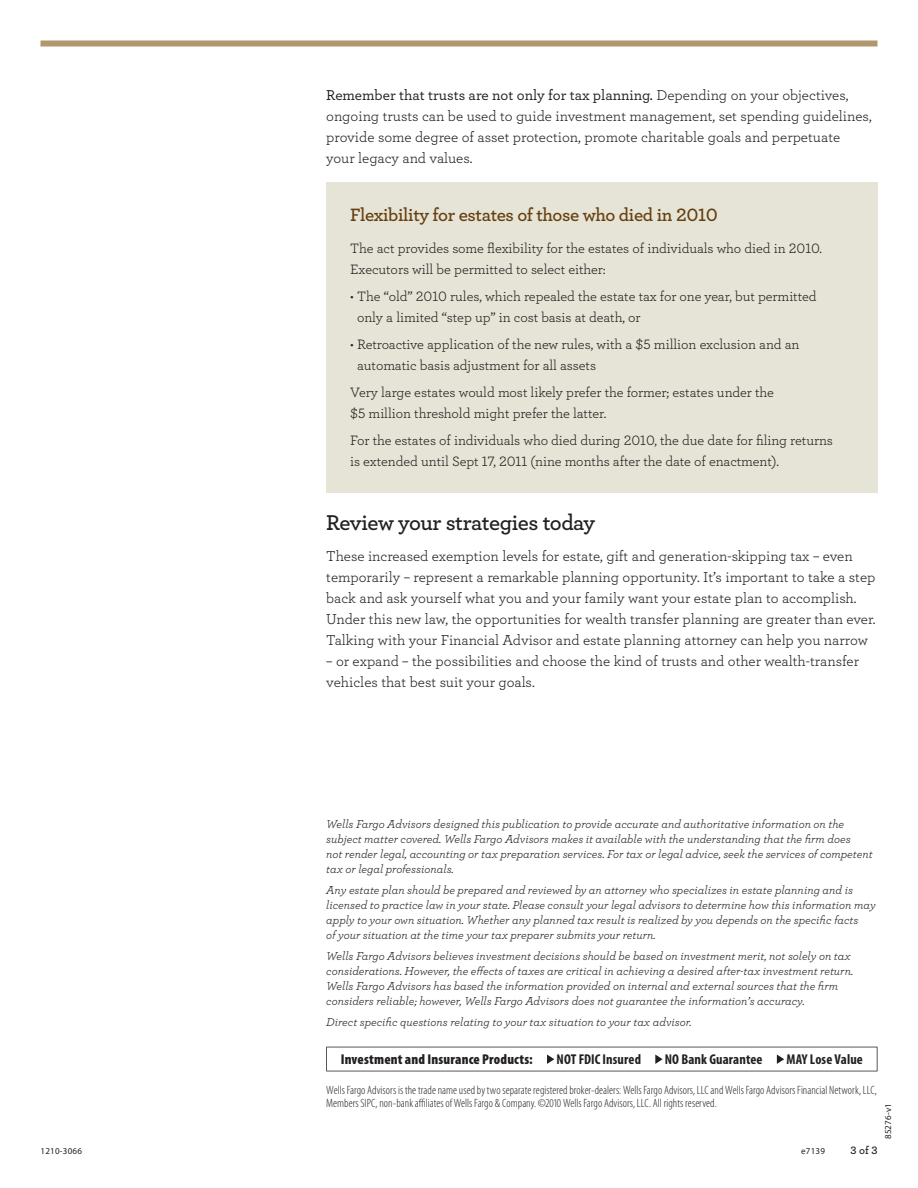
<style>
.page{position:relative;width:918px;height:1188px;background:#fff}
.page>*{position:absolute;margin:0;border:0;box-sizing:border-box;transform-origin:0 0}
.t1{font:600 22.5px "Archer";letter-spacing:-.02em;color:#231f20}
.t2{font:600 18.75px "Archer";letter-spacing:-.02em;color:#653f0f}
.t3{font:15px/21px "Archer";color:#231f20}
.t4{font:14.25px/21px "Archer";letter-spacing:-.005em;color:#231f20}
.t5{font:700 condensed 14.25px "Myriad Pro";letter-spacing:.01em;color:#231f20}
.t6{font:900 condensed 14.25px "Myriad Pro";letter-spacing:.015em;color:#231f20}
.t7{font:italic 12px/15px "Archer";color:#231f20}
.t8{font:300 condensed 12px/13.5px "Myriad Pro";letter-spacing:.005em;color:#231f20}
.t9{font:600 11.25px "Archer";color:#231f20}
.t10{font:9px "Myriad Pro";letter-spacing:.025em;color:#231f20}
.s1{font-weight:500}
</style>
<div class="page">
<svg style="left:547px;top:1055px;width:7px;height:9px"></svg>
<svg style="left:655px;top:1055px;width:8px;height:9px"></svg>
<svg style="left:777px;top:1055px;width:7px;height:9px"></svg>
<div style="left:40px;top:40px;width:838px;height:6px;background:#b2966c"></div>
<div style="left:326px;top:182px;width:552px;height:311px;background:#e6e4d6"></div>
<p class="t10" style="left:40px;top:1146px;width:43px">1210-3066</p>
<p class="t3" style="left:326px;top:84px;width:547px"><span class="s1">Remember that trusts are not only for tax planning.</span> Depending on your objectives, ongoing trusts can be used to guide investment management, set spending guidelines, provide some degree of asset protection, promote charitable goals and perpetuate your legacy and values.</p>
<h2 class="t2" style="left:350px;top:201px;width:369px">Flexibility for estates of those who died in 2010</h2>
<p class="t4" style="left:350px;top:237px;width:473px">The act provides some flexibility for the estates of individuals who died in 2010.<br>Executors will be permitted to select either:</p>
<p class="t4" style="left:357px;top:285px;width:461px;text-indent:-7px">• The “old” 2010 rules, which repealed the estate tax for one year, but permitted only a limited “step up” in cost basis at death, or</p>
<p class="t4" style="left:357px;top:333px;width:444px;text-indent:-7px">• Retroactive application of the new rules, with a $5 million exclusion and an automatic basis adjustment for all assets</p>
<p class="t4" style="left:350px;top:381px;width:425px">Very large estates would most likely prefer the former; estates under the $5 million threshold might prefer the latter.</p>
<p class="t4" style="left:350px;top:429px;width:484px">For the estates of individuals who died during 2010, the due date for filing returns is extended until Sept 17, 2011 (nine months after the date of enactment).</p>
<h1 class="t1" style="left:326px;top:506px;width:271px">Review your strategies today</h1>
<p class="t3" style="left:326px;top:545px;width:551px">These increased exemption levels for estate, gift and generation-skipping tax – even temporarily – represent a remarkable planning opportunity. It’s important to take a step back and ask yourself what you and your family want your estate plan to accomplish.<br>Under this new law, the opportunities for wealth transfer planning are greater than ever.<br>Talking with your Financial Advisor and estate planning attorney can help you narrow</p>
<p class="t3" style="left:326px;top:650px;width:534px">– or expand – the possibilities and choose the kind of trusts and other wealth-transfer vehicles that best suit your goals.</p>
<p class="t7" style="left:326px;top:816px;width:548px">Wells Fargo Advisors designed this publication to provide accurate and authoritative information on the subject matter covered. Wells Fargo Advisors makes it available with the understanding that the firm does<br>not render legal, accounting or tax preparation services. For tax or legal advice, seek the services of competent tax or legal professionals.</p>
<p class="t7" style="left:326px;top:882px;width:551px">Any estate plan should be prepared and reviewed by an attorney who specializes in estate planning and is licensed to practice law in your state. Please consult your legal advisors to determine how this information may apply to your own situation. Whether any planned tax result is realized by you depends on the specific facts<br>of your situation at the time your tax preparer submits your return.</p>
<p class="t7" style="left:326px;top:948px;width:529px">Wells Fargo Advisors believes investment decisions should be based on investment merit, not solely on tax considerations. However, the effects of taxes are critical in achieving a desired after-tax investment return.<br>Wells Fargo Advisors has based the information provided on internal and external sources that the firm considers reliable; however, Wells Fargo Advisors does not guarantee the information’s accuracy.</p>
<p class="t7" style="left:326px;top:1014px;width:367px">Direct specific questions relating to your tax situation to your tax advisor.</p>
<p class="t6" style="left:341px;top:1051px;width:193px">Investment and Insurance Products:</p>
<p class="t5" style="left:557px;top:1050px;width:86px">NOT FDIC Insured</p>
<p class="t5" style="left:665px;top:1050px;width:99px">NO Bank Guarantee</p>
<p class="t5" style="left:786px;top:1050px;width:78px">MAY Lose Value</p>
<p class="t8" style="left:326px;top:1083px;width:552px">Wells Fargo Advisors is the trade name used by two separate registered broker-dealers: Wells Fargo Advisors, LLC and Wells Fargo Advisors Financial Network, LLC,<br>Members SIPC, non-bank affiliates of Wells Fargo &amp; Company. ©2010 Wells Fargo Advisors, LLC. All rights reserved.</p>
<p class="t10" style="left:801px;top:1146px;width:25px">e7139</p>
<p class="t9" style="left:851px;top:1142px;width:28px">3 of 3</p>
<p class="t10" style="left:882px;top:1139px;width:38px;rotate:-90deg">85276-v1</p>
</div>
